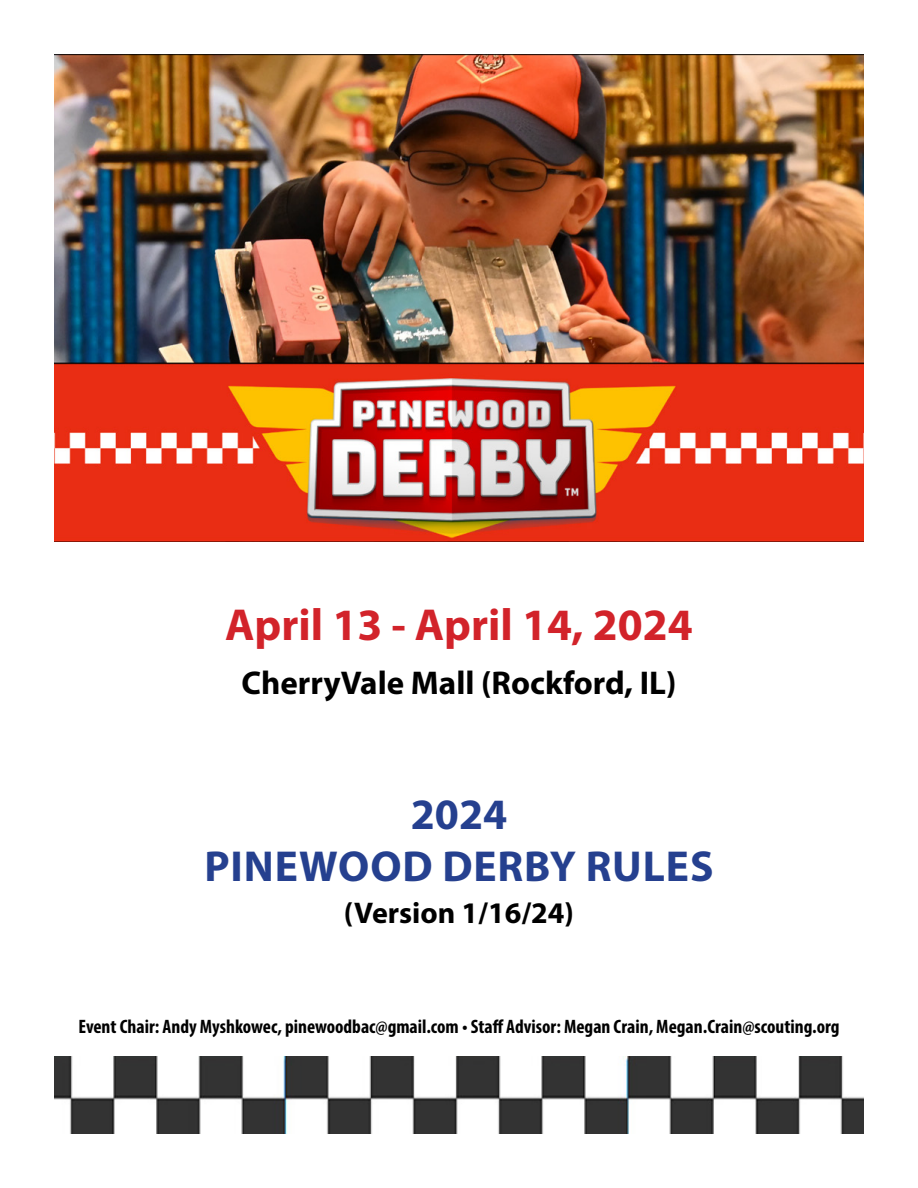
<style>
.page{position:relative;width:918px;height:1188px;background:#fff}
.page>*{position:absolute;margin:0;border:0;box-sizing:border-box;transform-origin:0 0}
.t1{font:700 45px "Myriad Pro";color:#d2232a}
.t2{font:700 43.5px/52.2px "Myriad Pro";letter-spacing:.02em;color:#25408f;text-align:center}
.t3{font:700 33px "Myriad Pro";color:#000}
.t4{font:700 30px "Myriad Pro";color:#000}
.t5{font:700 condensed 19.5px "Myriad Pro";color:#000}
</style>
<div class="page">
<img style="left:55px;top:55px;width:808px;height:486px">
<img style="left:55px;top:1056px;width:808px;height:78px">
<h1 class="t1" style="left:225px;top:596px;width:469px">April 13 - April 14, 2024</h1>
<h3 class="t3" style="left:242px;top:662px;width:436px">CherryVale Mall (Rockford, IL)</h3>
<h2 class="t2" style="left:204px;top:787px;width:511px">2024<br>PINEWOOD DERBY RULES</h2>
<h3 class="t4" style="left:344px;top:893px;width:232px">(Version 1/16/24)</h3>
<p class="t5" style="left:79px;top:1014px;width:762px">Event Chair: Andy Myshkowec, pinewoodbac@gmail.com • Staff Advisor: Megan Crain, Megan.Crain@scouting.org</p>
</div>
